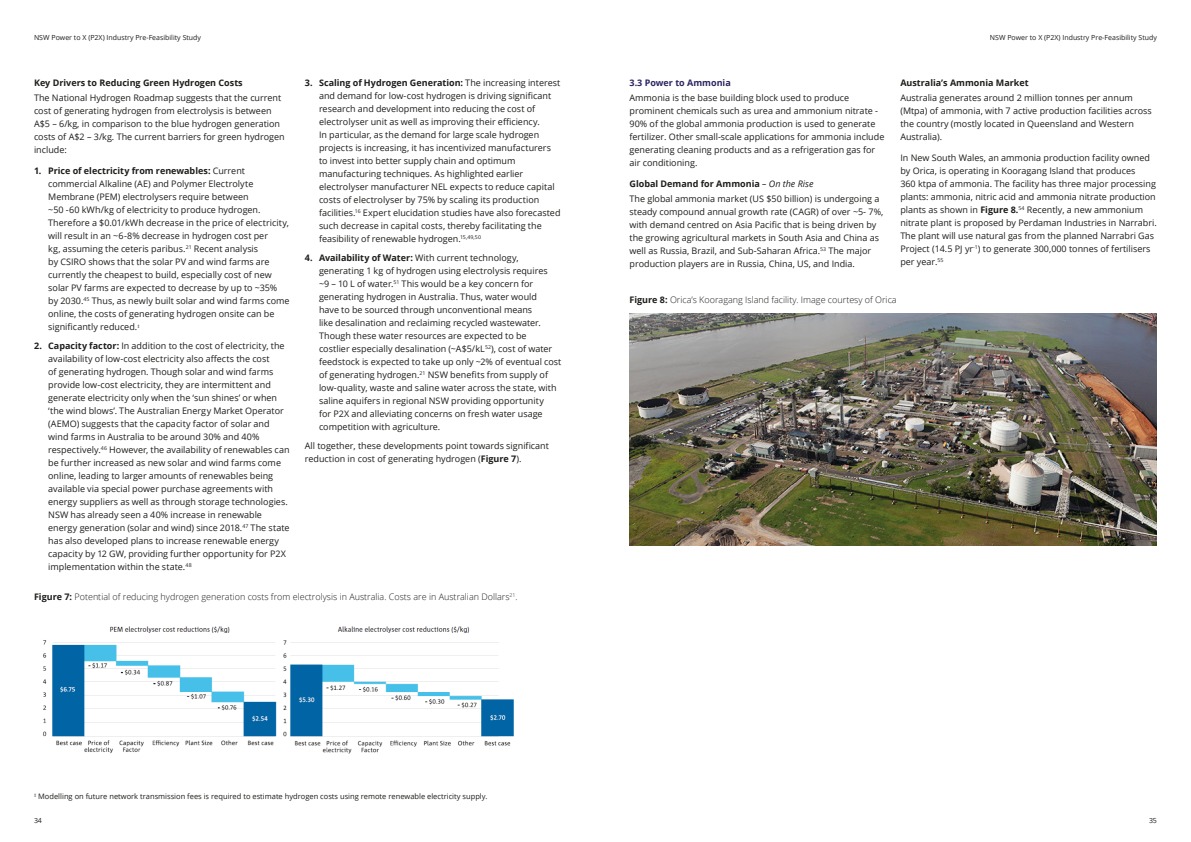
<style>
.page{position:relative;width:1191px;height:842px;background:#fff}
.page>*{position:absolute;margin:0;border:0;box-sizing:border-box;transform-origin:0 0}
.Body_copy__8_5_12pt{font:9px/13px "Open Sans";color:#1d1d1b}
.Subhead_B__8_5_12pt{font:300 9px "Open Sans";color:#1d1d1b}
.Subhead_B__8_5_12pt-2{font:700 9px "Open Sans";color:#1d1d1b}
.Subhead_A__8_5_12pt{font:700 9px "Open Sans";color:#2b2462}
.Body_copy__8_5_12pt-2{font:7.5px "Open Sans";color:#1d1d1b}
.t1{font:7px "Open Sans";color:#1d1d1b}
.s1{font-weight:700}
.s2{font-weight:400;font-style:italic}
</style>
<div class="page">
<img style="left:43px;top:626px;width:471px;height:128px">
<img style="left:629px;top:314px;width:528px;height:231px">
<p class="t1" style="left:34px;top:32px;width:169px">NSW Power to X (P2X) Industry Pre-Feasibility Study</p>
<p class="t1" style="left:990px;top:32px;width:169px">NSW Power to X (P2X) Industry Pre-Feasibility Study</p>
<p class="Subhead_B__8_5_12pt-2" style="left:34px;top:77px;width:210px">Key Drivers to Reducing Green Hydrogen Costs</p>
<p class="Body_copy__8_5_12pt" style="left:34px;top:91px;width:252px">The National Hydrogen Roadmap suggests that the current cost of generating hydrogen from electrolysis is between A$5 – 6/kg, in comparison to the blue hydrogen generation costs of A$2 – 3/kg. The current barriers for green hydrogen include:</p>
<p class="Body_copy__8_5_12pt" style="left:48px;top:164px;width:243px;text-indent:-14px"><span class="s1">1. Price of electricity from renewables:</span> Current commercial Alkaline (AE) and Polymer Electrolyte Membrane (PEM) electrolysers require between<br>~50 -60 kWh/kg of electricity to produce hydrogen.<br>Therefore a $0.01/kWh decrease in the price of electricity, will result in an ~6-8% decrease in hydrogen cost per<br>kg, assuming the ceteris paribus.<sup>21</sup> Recent analysis<br>by CSIRO shows that the solar PV and wind farms are currently the cheapest to build, especially cost of new solar PV farms are expected to decrease by up to ~35%<br>by 2030.<sup>45</sup> Thus, as newly built solar and wind farms come online, the costs of generating hydrogen onsite can be significantly reduced.<sup>‡</sup></p>
<p class="Body_copy__8_5_12pt" style="left:48px;top:339px;width:243px;text-indent:-14px"><span class="s1">2. Capacity factor:</span> In addition to the cost of electricity, the availability of low-cost electricity also affects the cost<br>of generating hydrogen. Though solar and wind farms provide low-cost electricity, they are intermittent and generate electricity only when the ‘sun shines’ or when ‘the wind blows’. The Australian Energy Market Operator (AEMO) suggests that the capacity factor of solar and wind farms in Australia to be around 30% and 40% respectively.<sup>46</sup> However, the availability of renewables can be further increased as new solar and wind farms come online, leading to larger amounts of renewables being available via special power purchase agreements with energy suppliers as well as through storage technologies.<br>NSW has already seen a 40% increase in renewable energy generation (solar and wind) since 2018.<sup>47</sup> The state has also developed plans to increase renewable energy capacity by 12 GW, providing further opportunity for P2X implementation within the state.<sup>48</sup></p>
<p class="Body_copy__8_5_12pt" style="left:319px;top:76px;width:243px;text-indent:-14px"><span class="s1">3. Scaling of Hydrogen Generation:</span> The increasing interest and demand for low-cost hydrogen is driving significant research and development into reducing the cost of electrolyser unit as well as improving their efficiency.<br>In particular, as the demand for large scale hydrogen projects is increasing, it has incentivized manufacturers to invest into better supply chain and optimum manufacturing techniques. As highlighted earlier electrolyser manufacturer NEL expects to reduce capital costs of electrolyser by 75% by scaling its production facilities.<sup>16</sup> Expert elucidation studies have also forecasted such decrease in capital costs, thereby facilitating the feasibility of renewable hydrogen.<sup>15,49,50</sup></p>
<p class="Body_copy__8_5_12pt" style="left:319px;top:251px;width:244px;text-indent:-14px"><span class="s1">4. Availability of Water:</span> With current technology, generating 1 kg of hydrogen using electrolysis requires<br>~9 – 10 L of water.<sup>51</sup> This would be a key concern for generating hydrogen in Australia. Thus, water would<br>have to be sourced through unconventional means<br>like desalination and reclaiming recycled wastewater.<br>Though these water resources are expected to be<br>costlier especially desalination (~A$5/kL<sup>52</sup>), cost of water feedstock is expected to take up only ~2% of eventual cost of generating hydrogen.<sup>21</sup> NSW benefits from supply of low-quality, waste and saline water across the state, with saline aquifers in regional NSW providing opportunity<br>for P2X and alleviating concerns on fresh water usage competition with agriculture.</p>
<p class="Body_copy__8_5_12pt" style="left:305px;top:439px;width:246px">All together, these developments point towards significant reduction in cost of generating hydrogen (<span class="s1">Figure 7</span>).</p>
<p class="Subhead_B__8_5_12pt" style="left:34px;top:590px;width:485px"><span class="s1">Figure 7:</span> Potential of reducing hydrogen generation costs from electrolysis in Australia. Costs are in Australian Dollars<sup>21</sup>.</p>
<p class="Subhead_A__8_5_12pt" style="left:629px;top:77px;width:103px">3.3 Power to Ammonia</p>
<p class="Body_copy__8_5_12pt" style="left:629px;top:91px;width:256px">Ammonia is the base building block used to produce prominent chemicals such as urea and ammonium nitrate - 90% of the global ammonia production is used to generate fertilizer. Other small-scale applications for ammonia include generating cleaning products and as a refrigeration gas for air conditioning.</p>
<p class="Subhead_B__8_5_12pt-2" style="left:629px;top:178px;width:185px">Global Demand for Ammonia <span class="s2">– On the Rise</span></p>
<p class="Body_copy__8_5_12pt" style="left:629px;top:192px;width:255px">The global ammonia market (US $50 billion) is undergoing a steady compound annual growth rate (CAGR) of over ~5- 7%, with demand centred on Asia Pacific that is being driven by the growing agricultural markets in South Asia and China as well as Russia, Brazil, and Sub-Saharan Africa.<sup>53</sup> The major production players are in Russia, China, US, and India.</p>
<p class="Subhead_B__8_5_12pt-2" style="left:900px;top:77px;width:130px">Australia’s Ammonia Market</p>
<p class="Body_copy__8_5_12pt" style="left:900px;top:91px;width:253px">Australia generates around 2 million tonnes per annum (Mtpa) of ammonia, with 7 active production facilities across the country (mostly located in Queensland and Western Australia).</p>
<p class="Body_copy__8_5_12pt" style="left:900px;top:151px;width:258px">In New South Wales, an ammonia production facility owned by Orica, is operating in Kooragang Island that produces<br>360 ktpa of ammonia. The facility has three major processing plants: ammonia, nitric acid and ammonia nitrate production plants as shown in <span class="s1">Figure 8.</span><sup>54</sup> Recently, a new ammonium nitrate plant is proposed by Perdaman Industries in Narrabri.<br>The plant will use natural gas from the planned Narrabri Gas Project (14.5 PJ yr<sup>-1</sup>) to generate 300,000 tonnes of fertilisers per year.<sup>55</sup></p>
<p class="Subhead_B__8_5_12pt" style="left:629px;top:293px;width:269px"><span class="s1">Figure 8:</span> Orica’s Kooragang Island facility. Image courtesy of Orica</p>
<p class="Body_copy__8_5_12pt-2" style="left:34px;top:792px;width:455px"><sup>‡</sup> Modelling on future network transmission fees is required to estimate hydrogen costs using remote renewable electricity supply.</p>
<p class="t1" style="left:34px;top:816px;width:9px">34</p>
<p class="t1" style="left:1149px;top:816px;width:9px">35</p>
</div>
